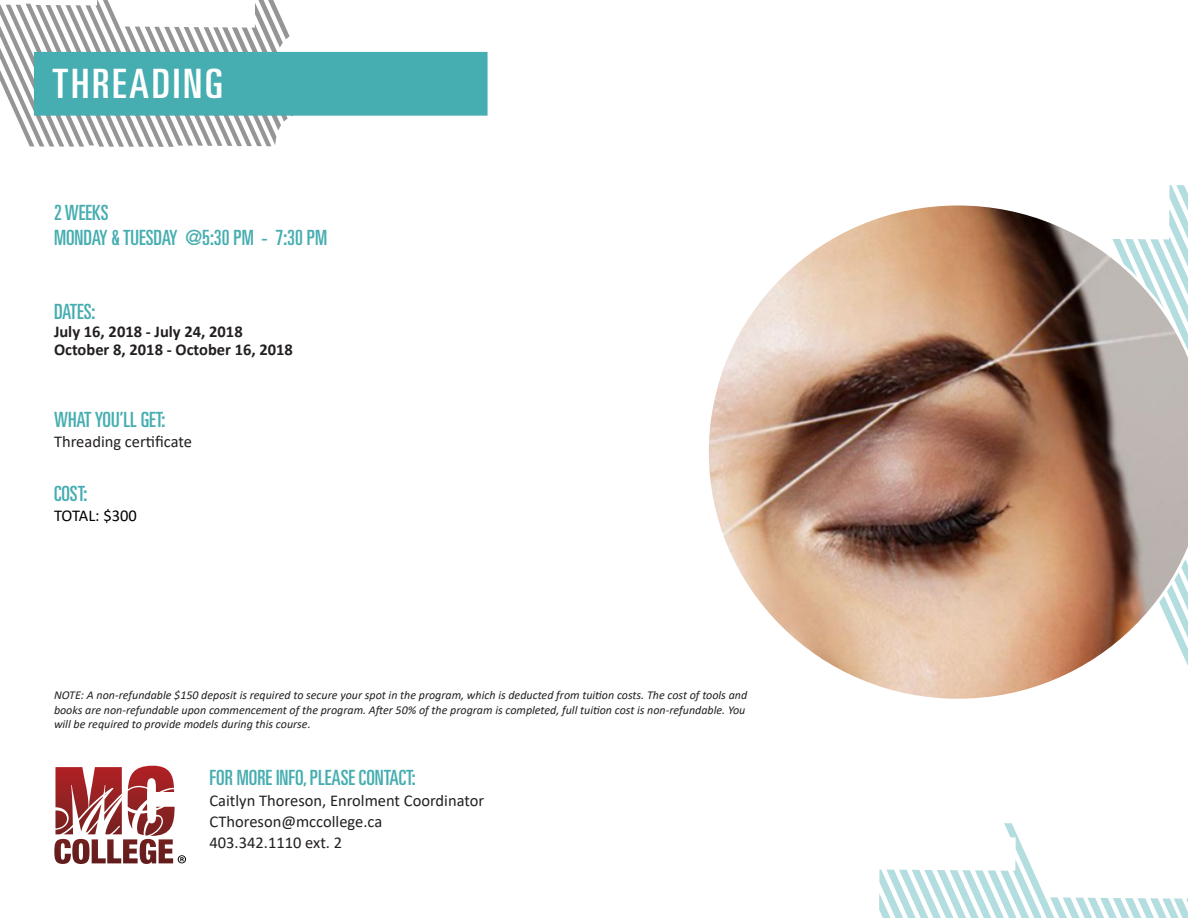
<style>
.page{position:relative;width:1188px;height:918px;background:#fff}
.page>*{position:absolute;margin:0;border:0;box-sizing:border-box;transform-origin:0 0}
.t1{font:ultra-condensed 40.5px "Univers LT Std";letter-spacing:.06em;color:#fff;scale:1.11 1}
.t2{font:ultra-condensed 21px "Univers LT Std";color:#46adb0}
.t3{font:16.5px "Calibri";color:#231f20}
.t4{font:700 16.5px "Calibri";color:#231f20}
.t5{font:16.5px "Calibri";letter-spacing:-.015em;color:#000}
.t6{font:italic 12px/14.4px "Calibri";color:#231f20}
</style>
<div class="page">
<svg style="left:0;top:0;width:296px;height:147px"></svg>
<div style="left:34px;top:52px;width:454px;height:64px;background:#46adb0;border:2px solid #46adb0"></div>
<svg style="left:879px;top:823px;width:309px;height:95px"></svg>
<svg style="left:1169px;top:185px;width:19px;height:18px"></svg>
<img style="left:709px;top:203px;width:479px;height:496px">
<svg style="left:54px;top:766px;width:132px;height:98px"></svg>
<p class="t1" style="left:52px;top:61px;width:155px">THREADING</p>
<p class="t2" style="left:54px;top:200px;width:56px">2 WEEKS</p>
<p class="t2" style="left:54px;top:225px;width:275px">MONDAY &amp; TUESDAY @5:30 PM - 7:30 PM</p>
<p class="t2" style="left:54px;top:300px;width:43px">DATES:</p>
<p class="t4" style="left:54px;top:320px;width:190px">July 16, 2018 - July 24, 2018</p>
<p class="t4" style="left:54px;top:338px;width:240px">October 8, 2018 - October 16, 2018</p>
<p class="t2" style="left:54px;top:408px;width:113px">WHAT YOU’LL GET:</p>
<p class="t3" style="left:54px;top:430px;width:140px">Threading certificate</p>
<p class="t2" style="left:54px;top:482px;width:35px">COST:</p>
<p class="t5" style="left:54px;top:504px;width:84px">TOTAL: $300</p>
<p class="t6" style="left:54px;top:688px;width:695px">NOTE: A non-refundable $150 deposit is required to secure your spot in the program, which is deducted from tuition costs. The cost of tools and books are non-refundable upon commencement of the program. After 50% of the program is completed, full tuition cost is non-refundable. You will be required to provide models during this course.</p>
<p class="t2" style="left:210px;top:766px;width:208px">FOR MORE INFO, PLEASE CONTACT:</p>
<p class="t3" style="left:210px;top:789px;width:276px">Caitlyn Thoreson, Enrolment Coordinator</p>
<p class="t3" style="left:210px;top:810px;width:174px">CThoreson@mccollege.ca</p>
<p class="t3" style="left:210px;top:831px;width:134px">403.342.1110 ext. 2</p>
</div>
